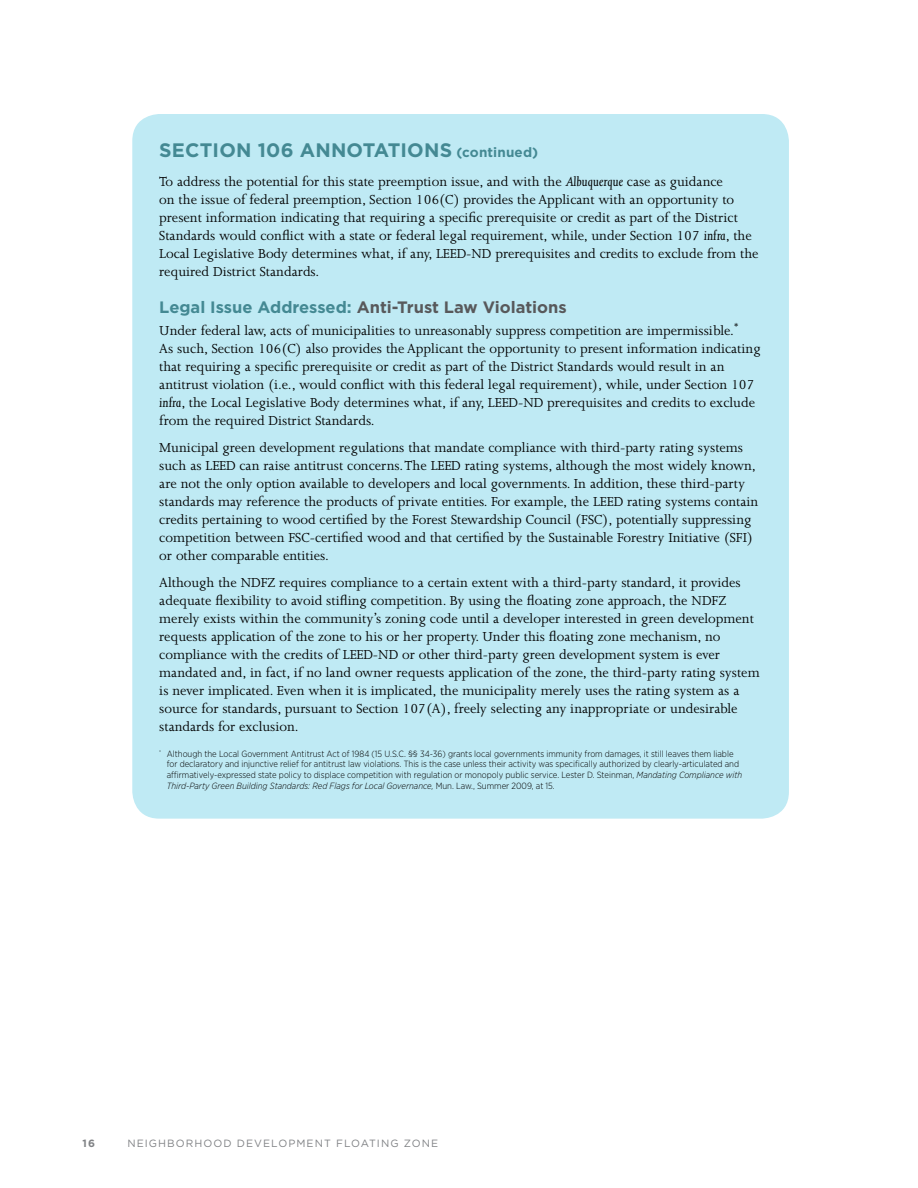
<style>
.page{position:relative;width:918px;height:1188px;background:#fff}
.page>*{position:absolute;margin:0;border:0;box-sizing:border-box;transform-origin:0 0}
.t1{font:700 19.5px "Gotham";letter-spacing:.01em;color:#448993}
.t2{font:700 16.5px "Gotham";color:#58595b}
.t3{font:15px/18px "Joanna MT Std";color:#000}
.t4{font:10.5px "Gotham";letter-spacing:.1em;color:#808285}
.t5{font:700 10.5px "Gotham";color:#808285}
.t6{font:300 9px/10.8px "Gotham Narrow";color:#000}
.s1{font-size:13.5px}
.s2{font-style:italic}
.s3{color:#448993}
</style>
<div class="page">
<div style="left:132px;top:114px;width:657px;height:705px;background:#bfeaf4;border-radius:27px"></div>
<h1 class="t1" style="left:159px;top:137px;width:380px">SECTION 106 ANNOTATIONS <span class="s1">(continued)</span></h1>
<p class="t3" style="left:159px;top:172px;width:601px">To address the potential for this state preemption issue, and with the <span class="s2">Albuquerque</span> case as guidance<br>on the issue of federal preemption, Section 106(C) provides the Applicant with an opportunity to present information indicating that requiring a specific prerequisite or credit as part of the District Standards would conflict with a state or federal legal requirement, while, under Section 107 <span class="s2">infra</span>, the Local Legislative Body determines what, if any, LEED-ND prerequisites and credits to exclude from the required District Standards.</p>
<p class="t2" style="left:159px;top:296px;width:409px"><span class="s3">Legal Issue Addressed:</span> Anti-Trust Law Violations</p>
<p class="t3" style="left:159px;top:322px;width:603px">Under federal law, acts of municipalities to unreasonably suppress competition are impermissible.<sup>*<br></sup>As such, Section 106(C) also provides the Applicant the opportunity to present information indicating that requiring a specific prerequisite or credit as part of the District Standards would result in an antitrust violation (i.e., would conflict with this federal legal requirement), while, under Section 107 <span class="s2">infra</span>, the Local Legislative Body determines what, if any, LEED-ND prerequisites and credits to exclude from the required District Standards.</p>
<p class="t3" style="left:159px;top:439px;width:601px">Municipal green development regulations that mandate compliance with third-party rating systems such as LEED can raise antitrust concerns. The LEED rating systems, although the most widely known, are not the only option available to developers and local governments. In addition, these third-party standards may reference the products of private entities. For example, the LEED rating systems contain credits pertaining to wood certified by the Forest Stewardship Council (FSC), potentially suppressing competition between FSC-certified wood and that certified by the Sustainable Forestry Initiative (SFI) or other comparable entities.</p>
<p class="t3" style="left:159px;top:573px;width:602px">Although the NDFZ requires compliance to a certain extent with a third-party standard, it provides adequate flexibility to avoid stifling competition. By using the floating zone approach, the NDFZ merely exists within the community’s zoning code until a developer interested in green development requests application of the zone to his or her property. Under this floating zone mechanism, no compliance with the credits of LEED-ND or other third-party green development system is ever mandated and, in fact, if no land owner requests application of the zone, the third-party rating system is never implicated. Even when it is implicated, the municipality merely uses the rating system as a source for standards, pursuant to Section 107(A), freely selecting any inappropriate or undesirable standards for exclusion.</p>
<p class="t6" style="left:167px;top:748px;width:577px;text-indent:-7px"><sup>*</sup> Although the Local Government Antitrust Act of 1984 (15 U.S.C. §§ 34-36) grants local governments immunity from damages, it still leaves them liable for declaratory and injunctive relief for antitrust law violations. This is the case unless their activity was specifically authorized by clearly-articulated and affirmatively-expressed state policy to displace competition with regulation or monopoly public service. Lester D. Steinman, <span class="s2">Mandating Compliance with Third-Party Green Building Standards: Red Flags for Local Governance,</span> Mun. Law., Summer 2009, at 15.</p>
<p class="t5" style="left:83px;top:1136px;width:14px">16</p>
<p class="t4" style="left:127px;top:1136px;width:87px">NEIGHBORHOOD</p>
<p class="t4" style="left:237px;top:1136px;width:35px">DEVELO</p>
<p class="t4" style="left:288px;top:1136px;width:18px">PMEN</p>
<p class="t4" style="left:324px;top:1136px;width:29px">T FLOA</p>
<p class="t4" style="left:369px;top:1136px;width:21px">TING</p>
<p class="t4" style="left:404px;top:1136px;width:18px">ZONE</p>
</div>
